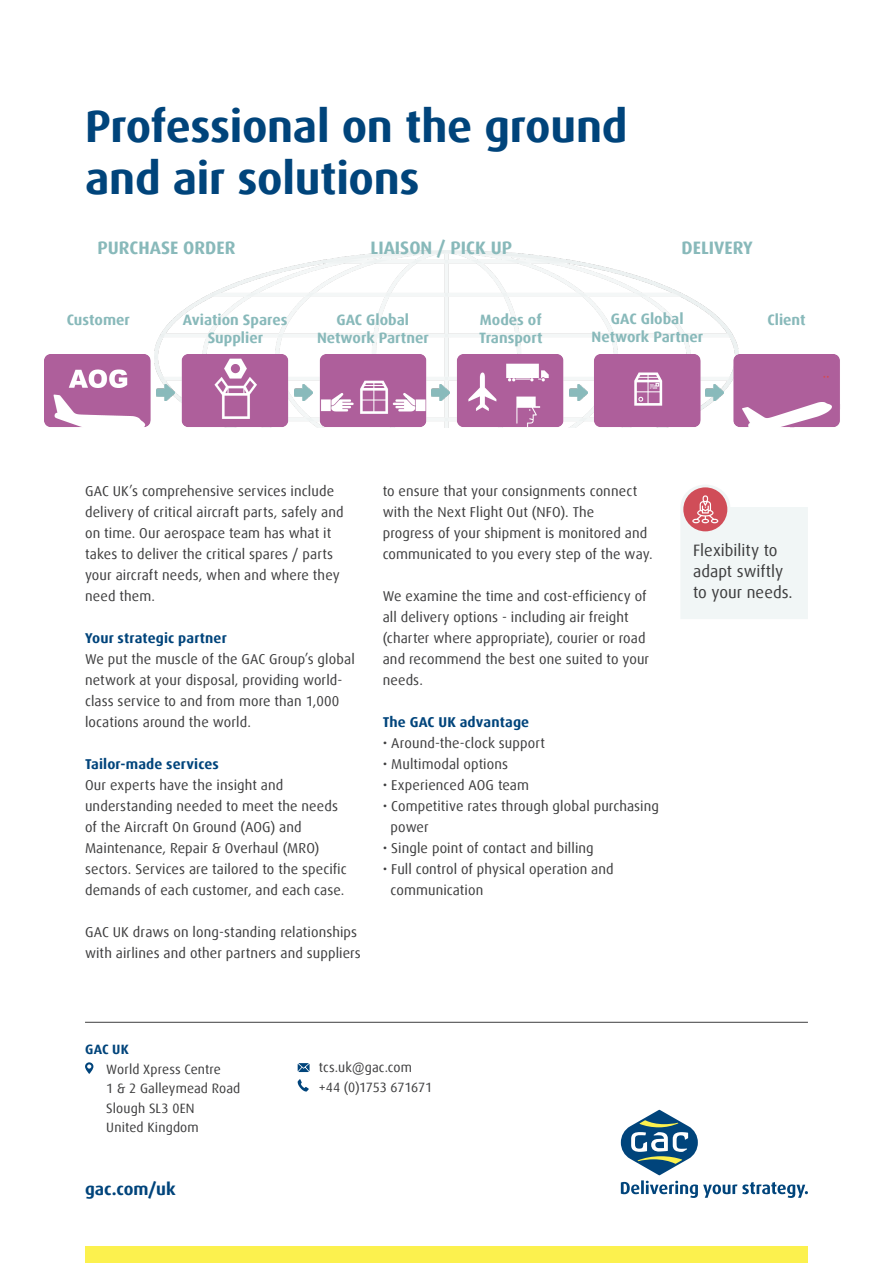
<style>
.page{position:relative;width:893px;height:1263px;background:#fff}
.page>*{position:absolute;margin:0;border:0;box-sizing:border-box;transform-origin:0 0}
.t1{font:700 45px/52.5px "Dax Offc";letter-spacing:-.005em;color:#00447b}
.t2{font:700 18px "Dax Offc";color:#88b9ba}
.t3{font:700 17.25px "Dax Offc";color:#00447b}
.t4{font:16.5px/21px "Dax Offc";color:#3e3e3f}
.t5{font:700 15px/18px "Dax Offc";color:#88b9ba;text-align:center}
.t6{font:14.25px/21px "Dax Offc";letter-spacing:.01em;color:#3e3e3f}
.t7{font:700 14.25px "Dax Offc";letter-spacing:.01em;color:#00447b}
.t8{font:13.5px "Dax Offc";letter-spacing:.01em;color:#3e3e3f}
.t9{font:13.5px "Dax Offc";letter-spacing:-.015em;color:#3e3e3f}
.t10{font:700 13.5px "Dax Offc";color:#00447b}
</style>
<div class="page">
<svg style="left:298px;top:1063px;width:12px;height:9px"></svg>
<svg style="left:298px;top:1079px;width:11px;height:12px"></svg>
<svg style="left:621px;top:1110px;width:187px;height:88px"></svg>
<svg style="left:85px;top:1062px;width:8px;height:12px"></svg>
<hr style="left:85px;top:1022px;width:723px;height:1px;background:#3e3e3f">
<img style="left:154px;top:251px;width:585px;height:103px">
<img style="left:44px;top:354px;width:796px;height:74px">
<img style="left:157px;top:384px;width:18px;height:16px">
<img style="left:294px;top:384px;width:18px;height:16px">
<img style="left:432px;top:384px;width:18px;height:16px">
<img style="left:569px;top:384px;width:18px;height:16px">
<img style="left:706px;top:384px;width:18px;height:16px">
<svg style="left:681px;top:485px;width:127px;height:134px"></svg>
<div style="left:85px;top:1246px;width:723px;height:17px;background:#fcf14e"></div>
<p class="t1" style="left:85px;top:100px;width:544px">Professional on the ground and air solutions</p>
<p class="t2" style="left:98px;top:236px;width:139px">PURCHASE ORDER</p>
<p class="t2" style="left:371px;top:236px;width:143px">LIAISON / PICK UP</p>
<p class="t2" style="left:682px;top:236px;width:73px">DELIVERY</p>
<p class="t5" style="left:67px;top:311px;width:65px">Customer</p>
<p class="t5" style="left:183px;top:311px;width:106px">Aviation Spares<br>Supplier</p>
<p class="t5" style="left:317px;top:311px;width:113px">GAC Global<br>Network Partner</p>
<p class="t5" style="left:479px;top:311px;width:65px;text-align:left">Modes of<br>Transport</p>
<p class="t5" style="left:611px;top:310px;width:74px">GAC Global</p>
<p class="t5" style="left:767px;top:311px;width:40px">Client</p>
<p class="t5" style="left:592px;top:328px;width:113px">Network Partner</p>
<p class="t6" style="left:85px;top:480px;width:251px">GAC UK’s comprehensive services include</p>
<p class="t6" style="left:85px;top:501px;width:260px">delivery of critical aircraft parts, safely and</p>
<p class="t6" style="left:85px;top:522px;width:248px">on time. Our aerospace team has what it</p>
<p class="t6" style="left:85px;top:543px;width:250px">takes to deliver the critical spares / parts</p>
<p class="t6" style="left:85px;top:564px;width:256px">your aircraft needs, when and where they</p>
<p class="t6" style="left:85px;top:585px;width:71px">need them.</p>
<p class="t7" style="left:85px;top:629px;width:143px">Your strategic partner</p>
<p class="t6" style="left:85px;top:648px;width:271px">We put the muscle of the GAC Group’s global</p>
<p class="t6" style="left:85px;top:669px;width:259px">network at your disposal, providing world&shy;class service to and from more than 1,000</p>
<p class="t6" style="left:85px;top:711px;width:167px">locations around the world.</p>
<p class="t7" style="left:85px;top:755px;width:135px">Tailor-made services</p>
<p class="t6" style="left:85px;top:774px;width:200px">Our experts have the insight and</p>
<p class="t6" style="left:85px;top:795px;width:255px">understanding needed to meet the needs</p>
<p class="t6" style="left:85px;top:816px;width:218px">of the Aircraft On Ground (AOG) and</p>
<p class="t6" style="left:85px;top:837px;width:236px">Maintenance, Repair &amp; Overhaul (MRO)</p>
<p class="t6" style="left:85px;top:858px;width:263px">sectors. Services are tailored to the specific</p>
<p class="t6" style="left:85px;top:879px;width:261px">demands of each customer, and each case.</p>
<p class="t6" style="left:85px;top:921px;width:274px">GAC UK draws on long-standing relationships</p>
<p class="t6" style="left:85px;top:942px;width:277px">with airlines and other partners and suppliers</p>
<p class="t6" style="left:383px;top:480px;width:256px">to ensure that your consignments connect</p>
<p class="t6" style="left:383px;top:501px;width:213px">with the Next Flight Out (NFO). The</p>
<p class="t6" style="left:383px;top:522px;width:266px">progress of your shipment is monitored and</p>
<p class="t6" style="left:383px;top:543px;width:271px">communicated to you every step of the way.</p>
<p class="t6" style="left:383px;top:585px;width:265px">We examine the time and cost-efficiency of</p>
<p class="t6" style="left:383px;top:606px;width:248px">all delivery options - including air freight</p>
<p class="t6" style="left:383px;top:627px;width:264px">(charter where appropriate), courier or road</p>
<p class="t6" style="left:383px;top:648px;width:268px">and recommend the best one suited to your</p>
<p class="t6" style="left:383px;top:669px;width:42px">needs.</p>
<p class="t7" style="left:383px;top:713px;width:148px">The GAC UK advantage</p>
<p class="t6" style="left:383px;top:732px;width:164px">• Around-the-clock support</p>
<p class="t6" style="left:383px;top:753px;width:127px">• Multimodal options</p>
<p class="t6" style="left:383px;top:774px;width:148px">• Experienced AOG team</p>
<p class="t6" style="left:391px;top:795px;width:270px;text-indent:-8px">• Competitive rates through global purchasing power</p>
<p class="t6" style="left:383px;top:837px;width:213px">• Single point of contact and billing</p>
<p class="t6" style="left:391px;top:858px;width:225px;text-indent:-8px">• Full control of physical operation and communication</p>
<p class="t10" style="left:85px;top:1041px;width:45px">GAC UK</p>
<p class="t8" style="left:106px;top:1060px;width:116px">World Xpress Centre</p>
<p class="t8" style="left:106px;top:1080px;width:136px">1 &amp; 2 Galleymead Road</p>
<p class="t8" style="left:106px;top:1099px;width:90px">Slough SL3 0EN</p>
<p class="t8" style="left:106px;top:1119px;width:94px">United Kingdom</p>
<p class="t3" style="left:85px;top:1178px;width:92px">gac.com/uk</p>
<p class="t8" style="left:319px;top:1059px;width:95px">tcs.uk@gac.com</p>
<p class="t9" style="left:319px;top:1078px;width:115px">+44 (0)1753 671671</p>
<p class="t4" style="left:693px;top:540px;width:101px">Flexibility to adapt swiftly to your needs.</p>
</div>
